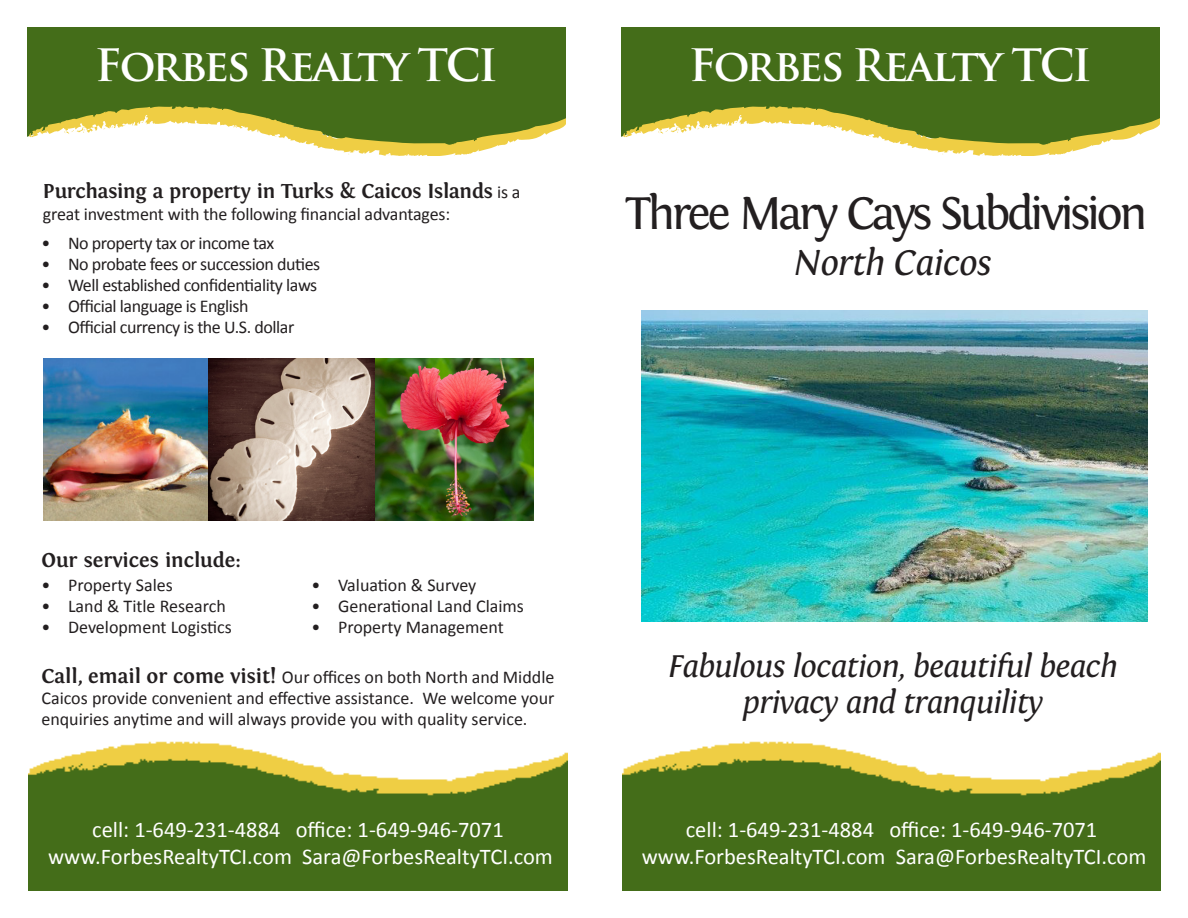
<style>
.page{position:relative;width:1188px;height:918px;background:#fff}
.page>*{position:absolute;margin:0;border:0;box-sizing:border-box;transform-origin:0 0}
.t1{font:48px "Fontin";letter-spacing:-.075em;color:#231f20}
.t2{font:700 43.5px "Trajan Pro";letter-spacing:-.05em;color:#fff}
.t3{font:italic 37.5px "Fontin";letter-spacing:-.025em;color:#231f20}
.t4{font:italic 33px "Fontin";letter-spacing:-.025em;color:#231f20}
.t5{font:22.5px "Calibri";color:#fff}
.t6{font:700 21px "Fontin";letter-spacing:-.01em;color:#231f20}
.t7{font:18px/21px "Calibri";letter-spacing:-.01em;color:#231f20;text-align:justify}
.s1{font-family:"Calibri";font-weight:400;font-size:18px}
.s2{font-family:"Fontin";font-weight:700;font-size:21px}
</style>
<div class="page">
<img style="left:622px;top:741px;width:539px;height:149px">
<img style="left:29px;top:741px;width:538px;height:149px">
<div style="left:27px;top:27px;width:539px;height:78px;background:#446d19"></div>
<svg style="left:27px;top:105px;width:539px;height:51px"></svg>
<div style="left:621px;top:27px;width:539px;height:78px;background:#446d19"></div>
<svg style="left:621px;top:105px;width:539px;height:51px"></svg>
<img style="left:642px;top:310px;width:505px;height:312px">
<img style="left:44px;top:358px;width:489px;height:163px">
<p class="t2" style="left:95px;top:38px;width:405px">Forbes Realty TCI</p>
<p class="t2" style="left:689px;top:38px;width:405px">Forbes Realty TCI</p>
<p class="t6" style="left:43px;top:179px;width:479px">Purchasing a property in Turks &amp; Caicos Islands <span class="s1">is a</span></p>
<p class="t7" style="left:43px;top:204px;width:409px">great investment with the following financial advantages:</p>
<p class="t7" style="left:41px;top:232px;width:234px">• No property tax or income tax</p>
<p class="t7" style="left:41px;top:253px;width:280px">• No probate fees or succession duties</p>
<p class="t7" style="left:41px;top:274px;width:277px">• Well established confidentiality laws</p>
<p class="t7" style="left:41px;top:295px;width:209px">• Official language is English</p>
<p class="t7" style="left:41px;top:316px;width:254px">• Official currency is the U.S. dollar</p>
<p class="t1" style="left:625px;top:186px;width:524px">Three Mary Cays Subdivision</p>
<p class="t3" style="left:794px;top:241px;width:199px">North Caicos</p>
<p class="t6" style="left:41px;top:549px;width:201px">Our services include:</p>
<p class="t7" style="left:41px;top:575px;width:133px">• Property Sales</p>
<p class="t7" style="left:311px;top:575px;width:166px">• Valuation &amp; Survey</p>
<p class="t7" style="left:41px;top:596px;width:186px">• Land &amp; Title Research</p>
<p class="t7" style="left:311px;top:596px;width:214px">• Generational Land Claims</p>
<p class="t7" style="left:41px;top:617px;width:192px">• Development Logistics</p>
<p class="t7" style="left:311px;top:617px;width:194px">• Property Management</p>
<p class="t7" style="left:41px;top:666px;width:514px"><span class="s2">Call, email or come visit!</span> Our offices on both North and Middle Caicos provide convenient and effective assistance. We welcome your enquiries anytime and will always provide you with quality service.</p>
<p class="t5" style="left:92px;top:816px;width:413px">cell: 1-649-231-4884 office: 1-649-946-7071</p>
<p class="t5" style="left:48px;top:843px;width:506px">www.ForbesRealtyTCI.com Sara@ForbesRealtyTCI.com</p>
<p class="t4" style="left:668px;top:647px;width:451px">Fabulous location, beautiful beach</p>
<p class="t4" style="left:743px;top:683px;width:302px">privacy and tranquility</p>
<p class="t5" style="left:686px;top:816px;width:413px">cell: 1-649-231-4884 office: 1-649-946-7071</p>
<p class="t5" style="left:642px;top:843px;width:506px">www.ForbesRealtyTCI.com Sara@ForbesRealtyTCI.com</p>
</div>
